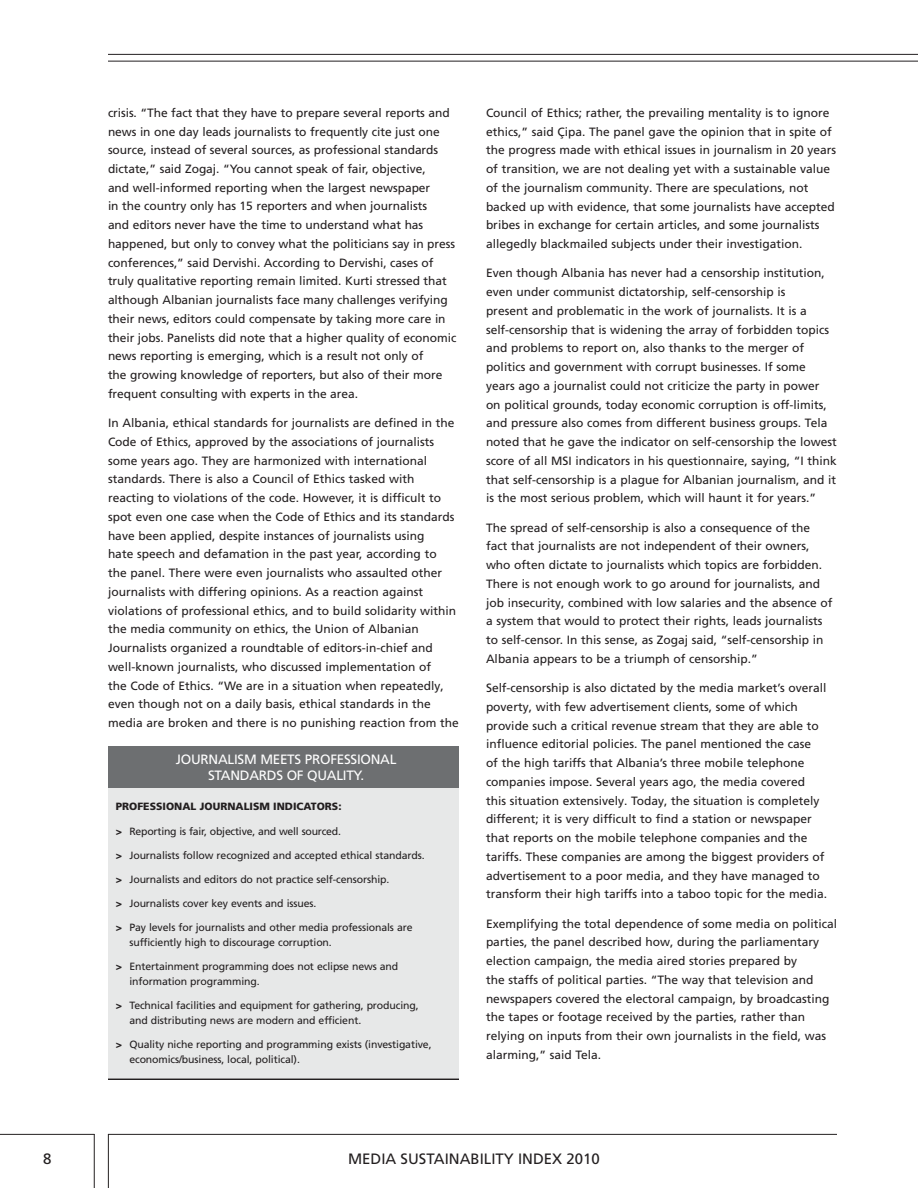
<style>
.page{position:relative;width:918px;height:1188px;background:#fff}
.page>*{position:absolute;margin:0;border:0;box-sizing:border-box;transform-origin:0 0}
.t1{font:15px "Frutiger LT Pro";color:#231f20}
.t2{font:13.5px "Frutiger LT Pro";color:#fff}
.t3{font:12px/18.8px "Frutiger LT Pro";color:#231f20}
.t4{font:10.5px/15px "Frutiger LT Pro";letter-spacing:-.01em;color:#231f20}
.t5{font:900 10.5px "Frutiger";color:#231f20}
.s1{font-family:"Frutiger";font-weight:900}
</style>
<div class="page">
<hr style="left:108px;top:1134px;width:729px;height:1px;background:#231f20">
<hr style="left:0;top:1134px;width:94px;height:1px;background:#231f20">
<hr style="left:94px;top:1134px;width:1px;height:54px;background:#231f20">
<hr style="left:108px;top:1134px;width:1px;height:54px;background:#231f20">
<hr style="left:108px;top:61px;width:810px;height:1px;background:#231f20">
<hr style="left:108px;top:54px;width:810px;height:1px;background:#231f20">
<div style="left:108px;top:780px;width:351px;height:298px;background:#e7e8e8"></div>
<div style="left:108px;top:746px;width:351px;height:42px;background:#6d6f71"></div>
<hr style="left:108px;top:1078px;width:351px;height:2px;background:#231f20">
<p class="t3" style="left:108px;top:103px;width:350px">crisis. “The fact that they have to prepare several reports and news in one day leads journalists to frequently cite just one source, instead of several sources, as professional standards dictate,” said Zogaj. “You cannot speak of fair, objective,<br>and well-informed reporting when the largest newspaper<br>in the country only has 15 reporters and when journalists<br>and editors never have the time to understand what has happened, but only to convey what the politicians say in press conferences,” said Dervishi. According to Dervishi, cases of truly qualitative reporting remain limited. Kurti stressed that although Albanian journalists face many challenges verifying their news, editors could compensate by taking more care in their jobs. Panelists did note that a higher quality of economic news reporting is emerging, which is a result not only of<br>the growing knowledge of reporters, but also of their more frequent consulting with experts in the area.</p>
<p class="t3" style="left:108px;top:414px;width:352px">In Albania, ethical standards for journalists are defined in the Code of Ethics, approved by the associations of journalists some years ago. They are harmonized with international standards. There is also a Council of Ethics tasked with reacting to violations of the code. However, it is difficult to spot even one case when the Code of Ethics and its standards have been applied, despite instances of journalists using<br>hate speech and defamation in the past year, according to<br>the panel. There were even journalists who assaulted other journalists with differing opinions. As a reaction against violations of professional ethics, and to build solidarity within the media community on ethics, the Union of Albanian Journalists organized a roundtable of editors-in-chief and well-known journalists, who discussed implementation of<br>the Code of Ethics. “We are in a situation when repeatedly, even though not on a daily basis, ethical standards in the media are broken and there is no punishing reaction from the</p>
<p class="t2" style="left:176px;top:751px;width:15px">Journalism</p>
<p class="t2" style="left:260px;top:751px;width:9px">meets</p>
<p class="t2" style="left:305px;top:751px;width:9px">professional</p>
<p class="t2" style="left:208px;top:768px;width:10px">standards</p>
<p class="t2" style="left:287px;top:768px;width:30px">of quality</p>
<p class="t2" style="left:361px;top:768px;width:5px">.</p>
<p class="t5" style="left:116px;top:800px;width:227px">PROFESSIONAL JOURNALISM INDICATORS:</p>
<p class="t4" style="left:116px;top:824px;width:227px"><span class="s1">&gt;</span> Reporting is fair, objective, and well sourced.</p>
<p class="t4" style="left:116px;top:848px;width:310px"><span class="s1">&gt;</span> Journalists follow recognized and accepted ethical standards.</p>
<p class="t4" style="left:116px;top:872px;width:275px"><span class="s1">&gt;</span> Journalists and editors do not practice self-censorship.</p>
<p class="t4" style="left:116px;top:896px;width:202px"><span class="s1">&gt;</span> Journalists cover key events and issues.</p>
<p class="t4" style="left:129px;top:920px;width:285px;text-indent:-14px"><span class="s1">&gt;</span> Pay levels for journalists and other media professionals are sufficiently high to discourage corruption.</p>
<p class="t4" style="left:129px;top:959px;width:270px;text-indent:-14px"><span class="s1">&gt;</span> Entertainment programming does not eclipse news and information programming.</p>
<p class="t4" style="left:129px;top:998px;width:291px;text-indent:-14px"><span class="s1">&gt;</span> Technical facilities and equipment for gathering, producing, and distributing news are modern and efficient.</p>
<p class="t4" style="left:129px;top:1037px;width:304px;text-indent:-14px"><span class="s1">&gt;</span> Quality niche reporting and programming exists (investigative, economics/business, local, political).</p>
<p class="t3" style="left:486px;top:104px;width:352px">Council of Ethics; rather, the prevailing mentality is to ignore ethics,” said Çipa. The panel gave the opinion that in spite of the progress made with ethical issues in journalism in 20 years of transition, we are not dealing yet with a sustainable value of the journalism community. There are speculations, not backed up with evidence, that some journalists have accepted bribes in exchange for certain articles, and some journalists allegedly blackmailed subjects under their investigation.</p>
<p class="t3" style="left:486px;top:264px;width:352px">Even though Albania has never had a censorship institution, even under communist dictatorship, self-censorship is<br>present and problematic in the work of journalists. It is a self-censorship that is widening the array of forbidden topics and problems to report on, also thanks to the merger of politics and government with corrupt businesses. If some years ago a journalist could not criticize the party in power on political grounds, today economic corruption is off-limits, and pressure also comes from different business groups. Tela noted that he gave the indicator on self-censorship the lowest score of all MSI indicators in his questionnaire, saying, “I think that self-censorship is a plague for Albanian journalism, and it is the most serious problem, which will haunt it for years.”</p>
<p class="t3" style="left:486px;top:518px;width:348px">The spread of self-censorship is also a consequence of the fact that journalists are not independent of their owners, who often dictate to journalists which topics are forbidden.<br>There is not enough work to go around for journalists, and job insecurity, combined with low salaries and the absence of a system that would to protect their rights, leads journalists to self-censor. In this sense, as Zogaj said, “self-censorship in Albania appears to be a triumph of censorship.”</p>
<p class="t3" style="left:486px;top:679px;width:343px">Self-censorship is also dictated by the media market’s overall poverty, with few advertisement clients, some of which provide such a critical revenue stream that they are able to influence editorial policies. The panel mentioned the case<br>of the high tariffs that Albania’s three mobile telephone companies impose. Several years ago, the media covered this situation extensively. Today, the situation is completely different; it is very difficult to find a station or newspaper that reports on the mobile telephone companies and the tariffs. These companies are among the biggest providers of advertisement to a poor media, and they have managed to transform their high tariffs into a taboo topic for the media.</p>
<p class="t3" style="left:486px;top:914px;width:353px">Exemplifying the total dependence of some media on political parties, the panel described how, during the parliamentary election campaign, the media aired stories prepared by<br>the staffs of political parties. “The way that television and newspapers covered the electoral campaign, by broadcasting the tapes or footage received by the parties, rather than relying on inputs from their own journalists in the field, was alarming,” said Tela.</p>
<p class="t1" style="left:43px;top:1150px;width:10px">8</p>
<p class="t1" style="left:348px;top:1150px;width:253px">MEDIA SUSTAINABILITY INDEX 2010</p>
</div>
